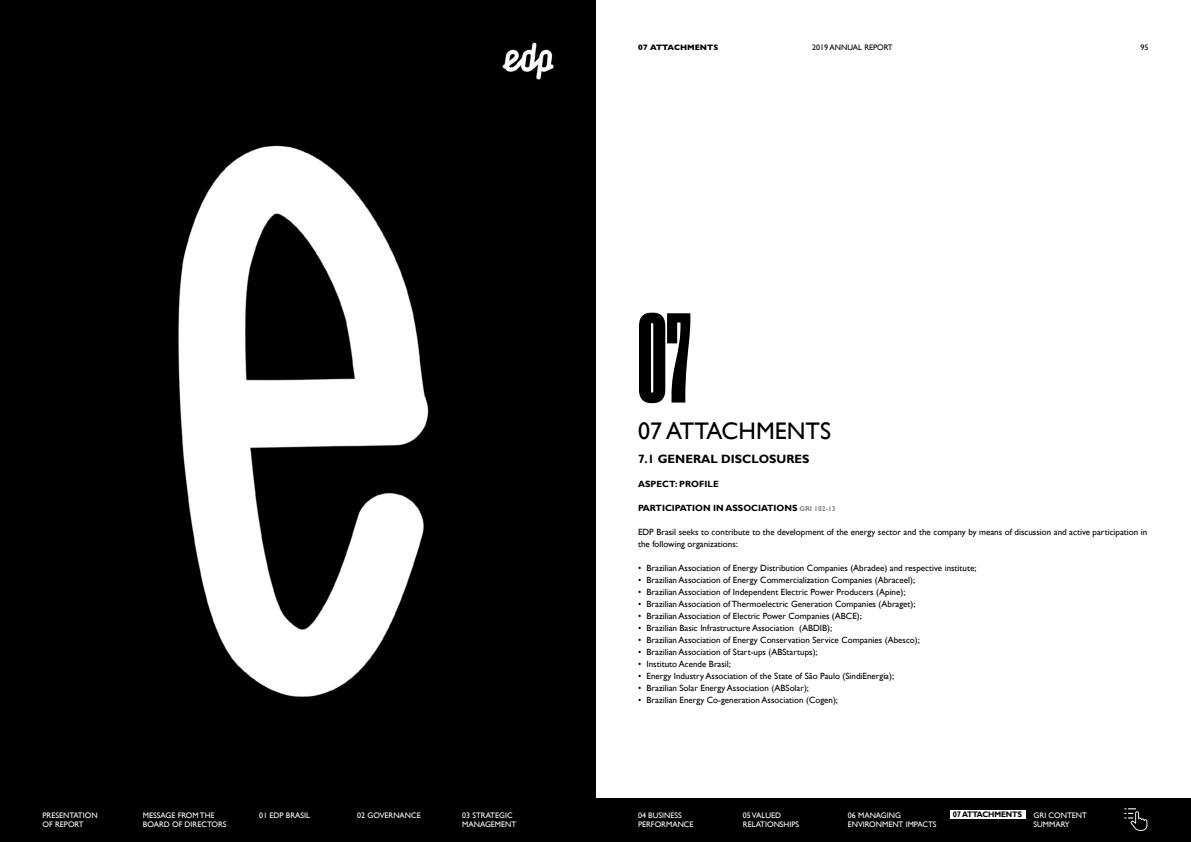
<style>
.page{position:relative;width:1191px;height:842px;background:#fff}
.page>*{position:absolute;margin:0;border:0;box-sizing:border-box;transform-origin:0 0}
.t1{font:120px "Druk X Condensed Super";color:#000}
.t2{font:24px "Gill Sans";color:#000}
.t3{font:700 12px "Gill Sans";color:#000}
.t4{font:9px/12px "Gill Sans";color:#000}
.t5{font:700 9px "Gill Sans";color:#000}
.t6{font:8px/9.6px "Gill Sans";color:#fff}
.t7{font:8px "Gill Sans";color:#000}
.t8{font:700 8px "Gill Sans";color:#000}
.t9{font:700 8px "Gill Sans";letter-spacing:-.02em;color:#000;scale:.96 1}
.s1{font-size:7px;color:#878787}
</style>
<div class="page">
<img style="left:0;top:0;width:595px;height:799px">
<div style="left:0;top:799px;width:1191px;height:43px;background:#000"></div>
<svg style="left:1124px;top:808px;width:23px;height:23px"></svg>
<div style="left:950px;top:810px;width:75px;height:9px;background:#fff"></div>
<p class="t8" style="left:638px;top:41px;width:81px">07 ATTAC HM ENTS</p>
<p class="t7" style="left:812px;top:43px;width:82px">2019 ANNUAL REPORT</p>
<p class="t7" style="left:1140px;top:43px;width:9px">95</p>
<h1 class="t1" style="left:638px;top:289px;width:55px">07</h1>
<h2 class="t2" style="left:638px;top:416px;width:194px">07 ATTACHMENTS</h2>
<h3 class="t3" style="left:638px;top:451px;width:173px">7.1 GENERAL DISCLOSURES</h3>
<p class="t5" style="left:638px;top:478px;width:82px">ASPECT: PROFILE</p>
<p class="t5" style="left:638px;top:502px;width:199px">PARTICIPATION IN ASSOCIATIONS <span class="s1">GRI 102-13</span></p>
<p class="t4" style="left:638px;top:526px;width:511px">EDP Brasil seeks to contribute to the development of the energy sector and the company by means of discussion and active participation in the following organizations:</p>
<p class="t4" style="left:638px;top:562px;width:340px">• Brazilian Association of Energy Distribution Companies (Abradee) and respective institute;</p>
<p class="t4" style="left:638px;top:574px;width:279px">• Brazilian Association of Energy Commercialization Companies (Abraceel);</p>
<p class="t4" style="left:638px;top:586px;width:269px">• Brazilian Association of Independent Electric Power Producers (Apine);</p>
<p class="t4" style="left:638px;top:598px;width:279px">• Brazilian Association of Thermoelectric Generation Companies (Abraget);</p>
<p class="t4" style="left:638px;top:610px;width:225px">• Brazilian Association of Electric Power Companies (ABCE);</p>
<p class="t4" style="left:638px;top:622px;width:196px">• Brazilian Basic Infrastructure Association (ABDIB);</p>
<p class="t4" style="left:638px;top:634px;width:283px">• Brazilian Association of Energy Conservation Service Companies (Abesco);</p>
<p class="t4" style="left:638px;top:646px;width:181px">• Brazilian Association of Start-ups (ABStartups);</p>
<p class="t4" style="left:638px;top:658px;width:94px">• Instituto Acende Brasil;</p>
<p class="t4" style="left:638px;top:670px;width:258px">• Energy Industry Association of the State of São Paulo (SindiEnergia);</p>
<p class="t4" style="left:638px;top:682px;width:172px">• Brazilian Solar Energy Association (ABSolar);</p>
<p class="t4" style="left:638px;top:694px;width:201px">• Brazilian Energy Co-generation Association (Cogen);</p>
<p class="t6" style="left:462px;top:810px;width:56px">03 STRATEGIC<br>MANAGEMENT</p>
<p class="t9" style="left:952px;top:810px;width:74px">07 ATTACHMENTS</p>
<p class="t6" style="left:43px;top:810px;width:57px">PRESENTATION<br>OF REPORT</p>
<p class="t6" style="left:259px;top:810px;width:52px">01 EDP BRASIL</p>
<p class="t6" style="left:357px;top:810px;width:65px">02 GOVERNANCE</p>
<p class="t6" style="left:1033px;top:810px;width:55px">GRI CONTENT<br>SUMMARY</p>
<p class="t6" style="left:143px;top:810px;width:85px">MESSAGE FROM THE<br>BOARD OF DIRECTORS</p>
<p class="t6" style="left:848px;top:810px;width:90px">06 MANAGING<br>ENVIRONMENT IMPACTS</p>
<p class="t6" style="left:638px;top:810px;width:57px">04 BUSINESS<br>PERFORMANCE</p>
<p class="t6" style="left:743px;top:810px;width:58px">05 VALUED<br>RELATIONSHIPS</p>
</div>
